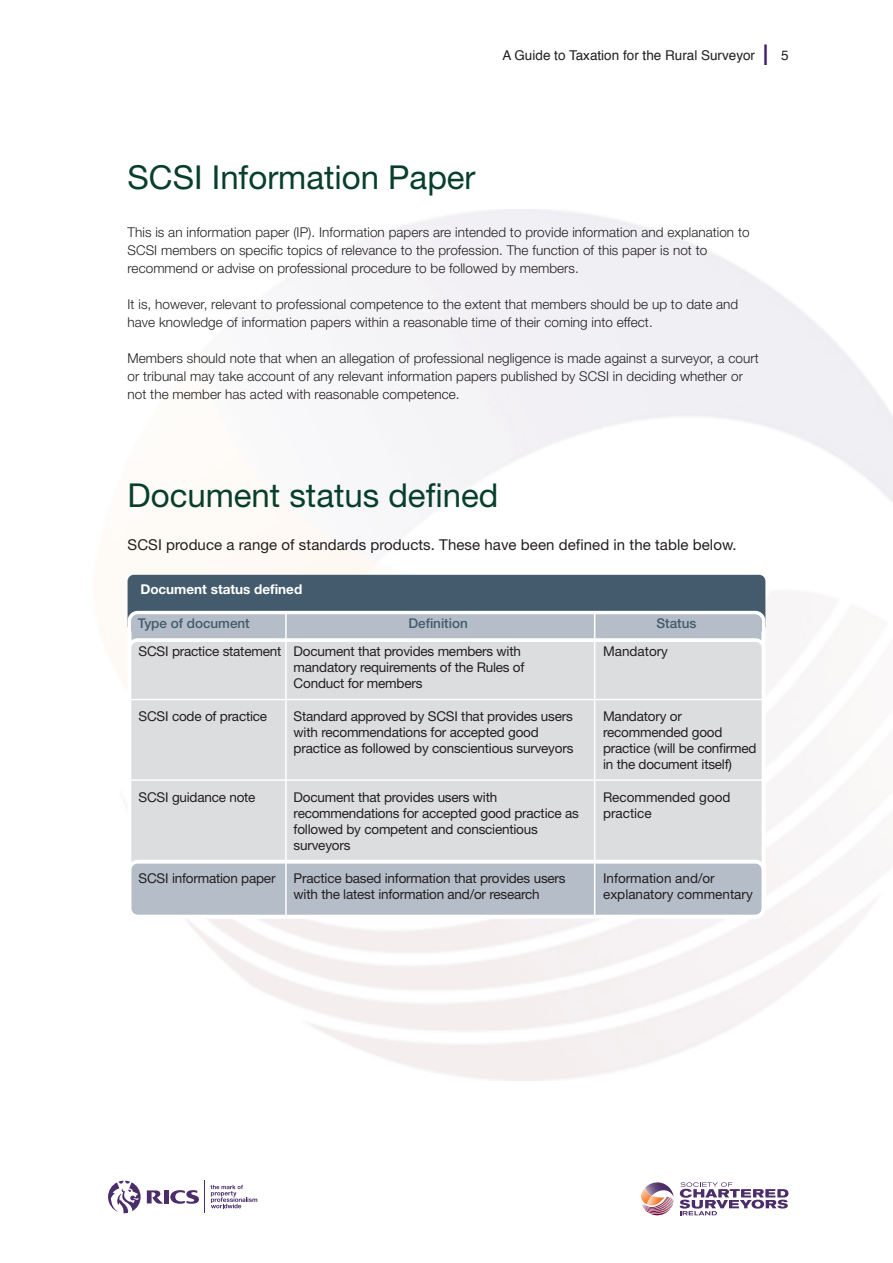
<style>
.page{position:relative;width:893px;height:1263px;background:#fff}
.page>*{position:absolute;margin:0;border:0;box-sizing:border-box;transform-origin:0 0}
.t1{font:33px "Helvetica Neue";color:#083f2c}
.t2{font:15px "Helvetica Neue";letter-spacing:.005em;color:#231f20}
.t3{font:300 13.5px/18px "Helvetica Neue";letter-spacing:.005em;color:#231f20}
.t4{font:13.5px/16.2px "Helvetica Neue";letter-spacing:-.015em;color:#231f20}
.t5{font:13.5px "Helvetica";color:#231f20}
.t6{font:500 13.5px "Helvetica Neue";color:#435b6d}
.t7{font:700 13.5px "Helvetica Neue";color:#fff}
.s1{font-size:28.5px;color:#3e1d6b}
</style>
<div class="page">
<svg style="left:170px;top:1190px;width:29px;height:14px"></svg>
<div style="left:164px;top:1190px;width:5px;height:13px;background:#4a2d69"></div>
<svg style="left:147px;top:1190px;width:16px;height:14px"></svg>
<svg style="left:108px;top:1181px;width:33px;height:32px"></svg>
<hr style="left:205px;top:1180px;width:1px;height:33px;background:#4a2d69">
<svg style="left:210px;top:1185px;width:47px;height:23px"></svg>
<svg style="left:641px;top:1182px;width:33px;height:34px"></svg>
<svg style="left:680px;top:1182px;width:108px;height:33px"></svg>
<div style="left:128px;top:575px;width:637px;height:57px;background:#435b6d;border-radius:6px"></div>
<svg style="left:128px;top:611px;width:637px;height:27px;background:#bec6ce"></svg>
<div style="left:131px;top:638px;width:631px;height:222px;background:#dcdddf"></div>
<svg style="left:131px;top:860px;width:634px;height:58px;background:#bec6ce"></svg>
<hr style="left:285px;top:611px;width:2px;height:305px;background:#fff">
<hr style="left:594px;top:611px;width:1px;height:306px;background:#fff">
<hr style="left:128px;top:699px;width:637px;height:1px;background:#fff">
<hr style="left:128px;top:779px;width:637px;height:2px;background:#fff">
<p class="t5" style="left:502px;top:49px;width:288px">A Guide to Taxation for the Rural Surveyor <span class="s1">|</span> 5</p>
<h1 class="t1" style="left:128px;top:166px;width:350px">SCSI Information Paper</h1>
<p class="t3" style="left:128px;top:225px;width:624px">This is an information paper (IP). Information papers are intended to provide information and explanation to<br>SCSI members on specific topics of relevance to the profession. The function of this paper is not to recommend or advise on professional procedure to be followed by members.</p>
<p class="t3" style="left:128px;top:297px;width:612px">It is, however, relevant to professional competence to the extent that members should be up to date and have knowledge of information papers within a reasonable time of their coming into effect.</p>
<p class="t3" style="left:128px;top:351px;width:633px">Members should note that when an allegation of professional negligence is made against a surveyor, a court or tribunal may take account of any relevant information papers published by SCSI in deciding whether or not the member has acted with reasonable competence.</p>
<h1 class="t1" style="left:128px;top:484px;width:372px">Document status defined</h1>
<p class="t2" style="left:128px;top:539px;width:611px">SCSI produce a range of standards products. These have been defined in the table below.</p>
<p class="t7" style="left:140px;top:584px;width:163px">Document status defined</p>
<p class="t6" style="left:138px;top:618px;width:113px">Type of document</p>
<p class="t6" style="left:409px;top:618px;width:61px">Definition</p>
<p class="t6" style="left:657px;top:618px;width:41px">Status</p>
<p class="t4" style="left:139px;top:644px;width:144px">SCSI practice statement</p>
<p class="t4" style="left:603px;top:644px;width:66px">Mandatory</p>
<p class="t4" style="left:294px;top:644px;width:232px">Document that provides members with mandatory requirements of the Rules of<br>Conduct for members</p>
<p class="t4" style="left:294px;top:709px;width:281px">Standard approved by SCSI that provides users with recommendations for accepted good practice as followed by conscientious surveyors</p>
<p class="t4" style="left:294px;top:790px;width:287px">Document that provides users with recommendations for accepted good practice as followed by competent and conscientious surveyors</p>
<p class="t4" style="left:294px;top:871px;width:273px">Practice based information that provides users with the latest information and/or research</p>
<p class="t4" style="left:139px;top:709px;width:130px">SCSI code of practice</p>
<p class="t4" style="left:603px;top:709px;width:155px">Mandatory or recommended good practice (will be confirmed in the document itself)</p>
<p class="t4" style="left:603px;top:790px;width:129px">Recommended good practice</p>
<p class="t4" style="left:139px;top:790px;width:118px">SCSI guidance note</p>
<p class="t4" style="left:139px;top:871px;width:138px">SCSI information paper</p>
<p class="t4" style="left:603px;top:871px;width:151px">Information and/or explanatory commentary</p>
</div>
